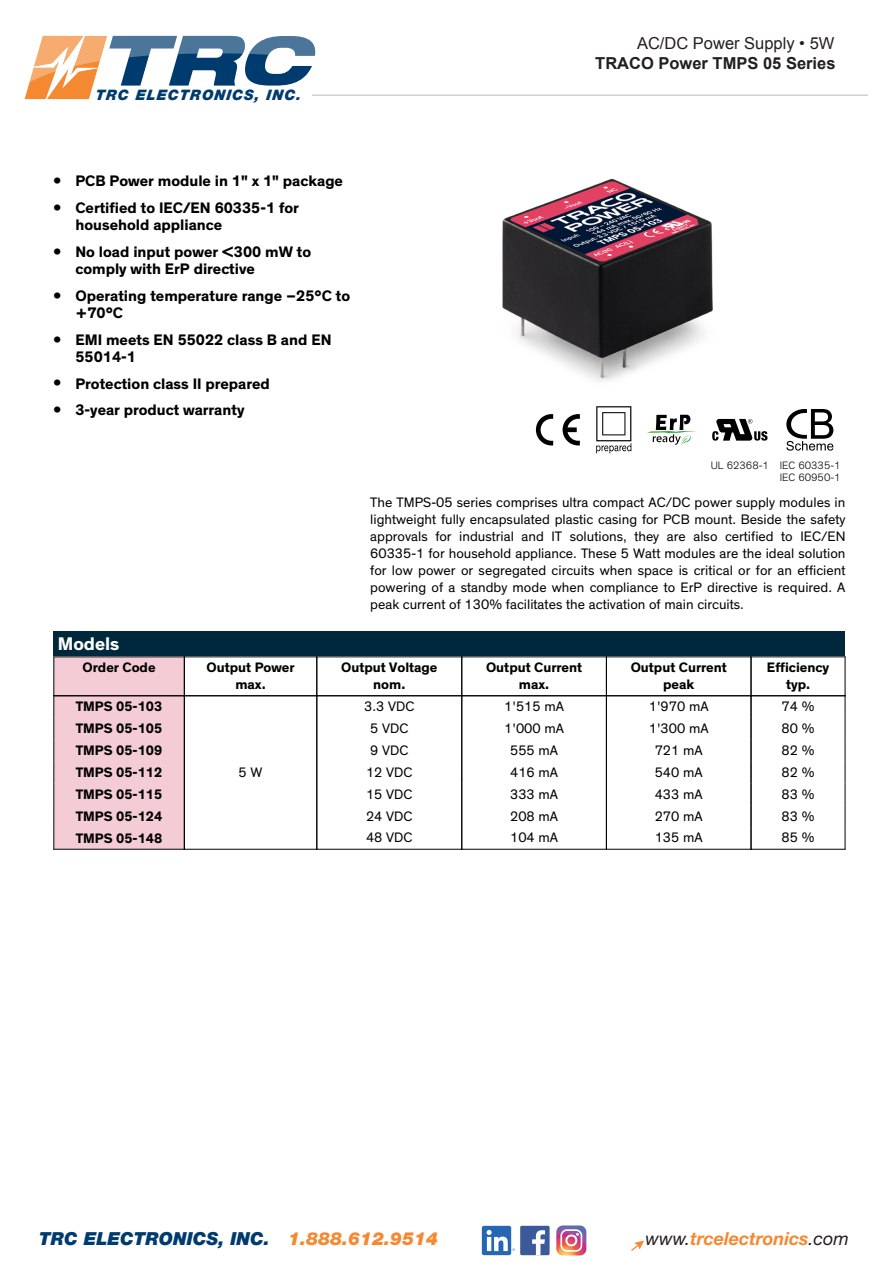
<style>
.page{position:relative;width:891px;height:1269px;background:#fff}
.page>*{position:absolute;margin:0;border:0;box-sizing:border-box;transform-origin:0 0}
.t1{font:700 18.6px "Theinhardt";color:#fff}
.t2{font:italic 900 18px "Helvetica Neue LT Std";color:#003b70}
.t3{font:italic 700 18px "Helvetica Neue LT Std";color:#f58932}
.t4{font:700 16.5px "Arial";color:#231f20}
.t5{font:16.5px "Arial";color:#231f20}
.t6{font:700 15.45px/17.1px "Theinhardt";color:#000}
.t7{font:italic 900 14.4px "Helvetica Neue LT Std";letter-spacing:.07em;color:#003b70}
.t8{font:13.95px/17.1px "Theinhardt";color:#000;text-align:justify}
.t9{font:700 13.95px/17.1px "Theinhardt";color:#000;text-align:center}
.t10{font:300 10.8px/12.5px "Theinhardt";color:#000}
.s1{font-family:"Arial";font-size:21.75px}
.s2{color:#f58932}
.s3{font-weight:400;color:#231f20}
</style>
<div class="page">
<hr style="left:312px;top:94px;width:556px;height:2px;background:#d3d0ce">
<svg style="left:24px;top:35px;width:294px;height:65px"></svg>
<svg style="left:631px;top:1240px;width:13px;height:11px"></svg>
<div style="left:520px;top:1226px;width:30px;height:29px;background:#3c5a99;border-radius:2px"></div>
<svg style="left:532px;top:1230px;width:13px;height:25px"></svg>
<div style="left:482px;top:1226px;width:29px;height:29px;background:#2567b3;border-radius:2px"></div>
<svg style="left:487px;top:1230px;width:28px;height:21px"></svg>
<svg style="left:556px;top:1225px;width:30px;height:30px"></svg>
<div style="left:54px;top:631px;width:791px;height:25px;background:#00283d"></div>
<div style="left:54px;top:657px;width:130px;height:39px;background:#f4ccd6"></div>
<div style="left:54px;top:696px;width:130px;height:22px;background:#f4ccd6"></div>
<div style="left:54px;top:718px;width:130px;height:22px;background:#f4ccd6"></div>
<div style="left:54px;top:740px;width:130px;height:22px;background:#f4ccd6"></div>
<div style="left:54px;top:762px;width:130px;height:21px;background:#f4ccd6"></div>
<div style="left:54px;top:783px;width:130px;height:22px;background:#f4ccd6"></div>
<div style="left:54px;top:805px;width:130px;height:22px;background:#f4ccd6"></div>
<div style="left:54px;top:827px;width:130px;height:22px;background:#f4ccd6"></div>
<hr style="left:53px;top:656px;width:1px;height:40px;background:#000">
<hr style="left:53px;top:656px;width:132px;height:1px;background:#000">
<hr style="left:184px;top:656px;width:1px;height:40px;background:#000">
<hr style="left:184px;top:656px;width:133px;height:1px;background:#000">
<hr style="left:316px;top:656px;width:1px;height:40px;background:#000">
<hr style="left:316px;top:656px;width:146px;height:1px;background:#000">
<hr style="left:461px;top:656px;width:1px;height:40px;background:#000">
<hr style="left:461px;top:656px;width:146px;height:1px;background:#000">
<hr style="left:606px;top:656px;width:1px;height:40px;background:#000">
<hr style="left:606px;top:656px;width:145px;height:1px;background:#000">
<hr style="left:751px;top:656px;width:1px;height:40px;background:#000">
<hr style="left:845px;top:656px;width:1px;height:40px;background:#000">
<hr style="left:751px;top:656px;width:94px;height:1px;background:#000">
<hr style="left:53px;top:695px;width:132px;height:1px;background:#000">
<hr style="left:184px;top:695px;width:133px;height:1px;background:#000">
<hr style="left:184px;top:849px;width:133px;height:1px;background:#000">
<hr style="left:316px;top:695px;width:146px;height:1px;background:#000">
<hr style="left:461px;top:695px;width:146px;height:1px;background:#000">
<hr style="left:606px;top:695px;width:145px;height:1px;background:#000">
<hr style="left:751px;top:695px;width:94px;height:1px;background:#000">
<svg style="left:53px;top:695px;width:1px;height:154px"></svg>
<svg style="left:184px;top:696px;width:1px;height:153px"></svg>
<hr style="left:53px;top:849px;width:132px;height:1px;background:#000">
<svg style="left:316px;top:696px;width:1px;height:153px"></svg>
<hr style="left:316px;top:849px;width:146px;height:1px;background:#000">
<svg style="left:461px;top:696px;width:1px;height:153px"></svg>
<hr style="left:461px;top:849px;width:146px;height:1px;background:#000">
<svg style="left:606px;top:696px;width:1px;height:153px"></svg>
<hr style="left:606px;top:849px;width:145px;height:1px;background:#000">
<svg style="left:751px;top:696px;width:1px;height:153px"></svg>
<svg style="left:845px;top:695px;width:1px;height:155px"></svg>
<hr style="left:751px;top:849px;width:94px;height:1px;background:#000">
<img style="left:502px;top:178px;width:211px;height:203px">
<svg style="left:536px;top:414px;width:17px;height:31px"></svg>
<svg style="left:563px;top:414px;width:17px;height:31px"></svg>
<svg style="left:596px;top:406px;width:35px;height:47px"></svg>
<svg style="left:647px;top:414px;width:49px;height:31px"></svg>
<svg style="left:712px;top:419px;width:56px;height:22px"></svg>
<svg style="left:786px;top:409px;width:47px;height:42px"></svg>
<p class="t7" style="left:95px;top:86px;width:209px">TRC ELECTRONICS, INC.</p>
<p class="t5" style="left:637px;top:33px;width:199px">AC/DC Power Supply • 5W</p>
<p class="t4" style="left:595px;top:52px;width:242px">TRACO Power TMPS 05 Series</p>
<p class="t6" style="left:53px;top:173px;width:291px"><span class="s1">•</span> PCB Power module in 1" x 1" package</p>
<p class="t6" style="left:75px;top:200px;width:225px;text-indent:-22px"><span class="s1">•</span> Certified to IEC/EN 60335-1 for household appliance</p>
<p class="t6" style="left:75px;top:244px;width:237px;text-indent:-22px"><span class="s1">•</span> No load input power &lt;300 mW to comply with ErP directive</p>
<p class="t6" style="left:75px;top:287px;width:276px;text-indent:-22px"><span class="s1">•</span> Operating temperature range –25°C to +70°C</p>
<p class="t6" style="left:75px;top:331px;width:258px;text-indent:-22px"><span class="s1">•</span> EMI meets EN 55022 class B and EN<br>55014-1</p>
<p class="t6" style="left:53px;top:375px;width:218px"><span class="s1">•</span> Protection class II prepared</p>
<p class="t6" style="left:53px;top:402px;width:193px"><span class="s1">•</span> 3-year product warranty</p>
<p class="t10" style="left:711px;top:459px;width:60px">UL 62368-1</p>
<p class="t8" style="left:370px;top:494px;width:477px">The TMPS-05 series comprises ultra compact AC/DC power supply modules in lightweight fully encapsulated plastic casing for PCB mount. Beside the safety approvals for industrial and IT solutions, they are also certified to IEC/EN 60335-1 for household appliance. These 5 Watt modules are the ideal solution for low power or segregated circuits when space is critical or for an efficient powering of a standby mode when compliance to ErP directive is required. A peak current of 130% facilitates the activation of main circuits.</p>
<p class="t10" style="left:780px;top:459px;width:62px">IEC 60335-1<br>IEC 60950-1</p>
<p class="t1" style="left:58px;top:632px;width:63px">Models</p>
<p class="t9" style="left:83px;top:659px;width:74px">Order Code</p>
<p class="t9" style="left:207px;top:659px;width:90px">Output Power max.</p>
<p class="t9" style="left:341px;top:659px;width:98px">Output Voltage nom.</p>
<p class="t9" style="left:486px;top:659px;width:98px">Output Current max.</p>
<p class="t9" style="left:631px;top:659px;width:98px">Output Current peak</p>
<p class="t9" style="left:767px;top:659px;width:64px">Efficiency typ.</p>
<p class="t9" style="left:76px;top:698px;width:88px">TMPS 05-103</p>
<p class="t8" style="left:364px;top:698px;width:52px">3.3 VDC</p>
<p class="t8" style="left:504px;top:698px;width:61px">1'515 mA</p>
<p class="t8" style="left:649px;top:698px;width:61px">1'970 mA</p>
<p class="t8" style="left:782px;top:698px;width:35px">74 %</p>
<p class="t9" style="left:76px;top:720px;width:88px">TMPS 05-105</p>
<p class="t8" style="left:370px;top:720px;width:40px">5 VDC</p>
<p class="t8" style="left:504px;top:720px;width:61px">1'000 mA</p>
<p class="t8" style="left:649px;top:720px;width:61px">1'300 mA</p>
<p class="t8" style="left:782px;top:720px;width:35px">80 %</p>
<p class="t9" style="left:76px;top:742px;width:88px">TMPS 05-109</p>
<p class="t8" style="left:370px;top:742px;width:40px">9 VDC</p>
<p class="t8" style="left:510px;top:742px;width:49px">555 mA</p>
<p class="t8" style="left:655px;top:742px;width:49px">721 mA</p>
<p class="t8" style="left:782px;top:742px;width:35px">82 %</p>
<p class="t9" style="left:76px;top:764px;width:88px">TMPS 05-112</p>
<p class="t8" style="left:366px;top:764px;width:48px">12 VDC</p>
<p class="t8" style="left:510px;top:764px;width:49px">416 mA</p>
<p class="t8" style="left:655px;top:764px;width:49px">540 mA</p>
<p class="t8" style="left:782px;top:764px;width:35px">82 %</p>
<p class="t9" style="left:76px;top:786px;width:88px">TMPS 05-115</p>
<p class="t8" style="left:366px;top:786px;width:48px">15 VDC</p>
<p class="t8" style="left:510px;top:786px;width:49px">333 mA</p>
<p class="t8" style="left:655px;top:786px;width:49px">433 mA</p>
<p class="t8" style="left:782px;top:786px;width:35px">83 %</p>
<p class="t9" style="left:76px;top:808px;width:88px">TMPS 05-124</p>
<p class="t8" style="left:366px;top:808px;width:48px">24 VDC</p>
<p class="t8" style="left:510px;top:808px;width:49px">208 mA</p>
<p class="t8" style="left:655px;top:808px;width:49px">270 mA</p>
<p class="t8" style="left:782px;top:808px;width:35px">83 %</p>
<p class="t9" style="left:76px;top:830px;width:88px">TMPS 05-148</p>
<p class="t8" style="left:366px;top:830px;width:48px">48 VDC</p>
<p class="t8" style="left:510px;top:830px;width:49px">104 mA</p>
<p class="t8" style="left:655px;top:830px;width:49px">135 mA</p>
<p class="t8" style="left:782px;top:830px;width:35px">85 %</p>
<p class="t8" style="left:239px;top:764px;width:25px">5 W</p>
<p class="t2" style="left:39px;top:1227px;width:401px">TRC ELECTRONICS, INC. <span class="s2">1.888.612.9514</span></p>
<p class="t3" style="left:645px;top:1227px;width:205px"><span class="s3">www.</span>trcelectronics<span class="s3">.com</span></p>
</div>
